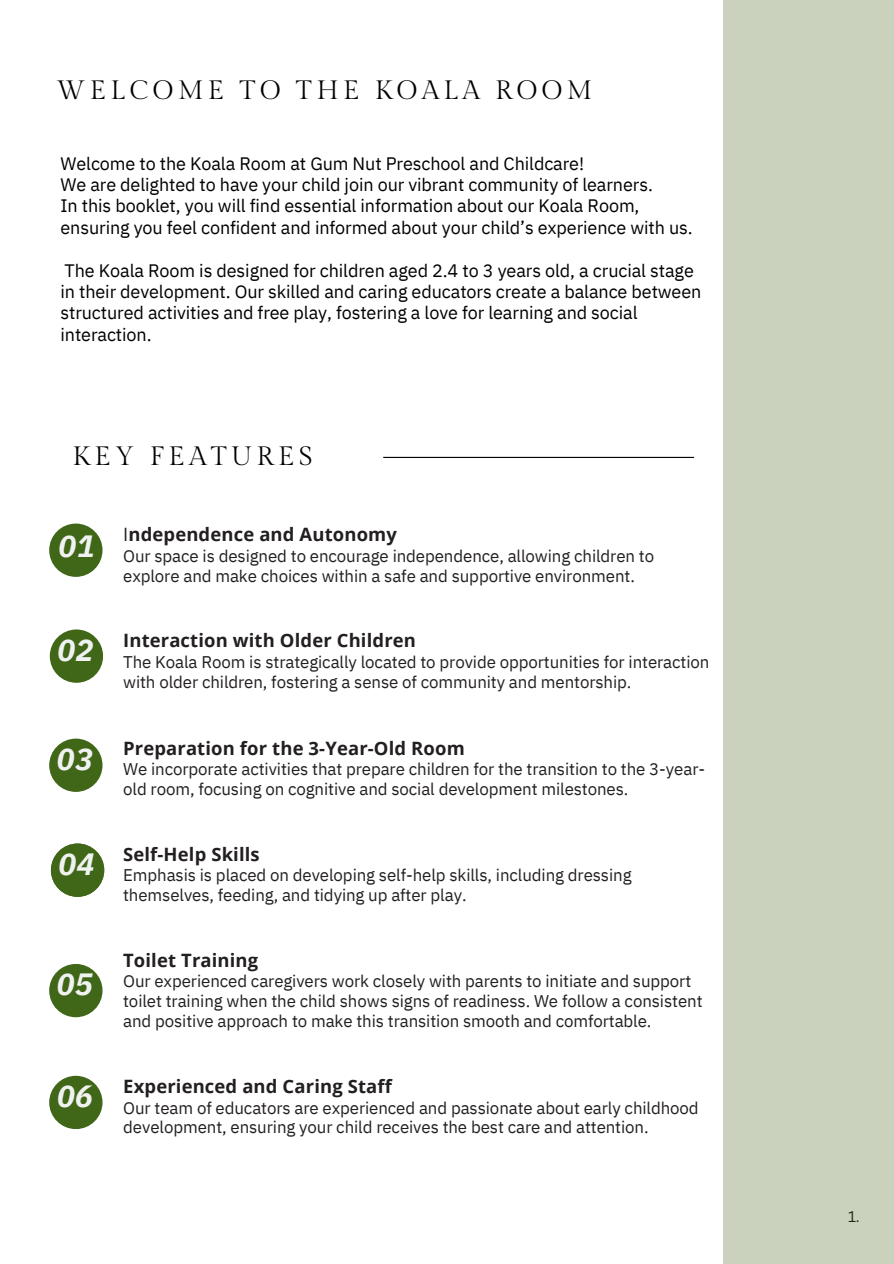
<style>
.page{position:relative;width:894px;height:1264px;background:#fff}
.page>*{position:absolute;margin:0;border:0;box-sizing:border-box;transform-origin:0 0}
.t1{font:italic 700 30.75px "IBM Plex Sans";letter-spacing:-.005em;color:#f0f2f2}
.t2{font:26.55px "Gilda Display";letter-spacing:.165em;color:#000}
.t3{font:700 18.45px "Open Sans";letter-spacing:.01em;color:#231f20}
.t4{font:18px/21.3px "IBM Plex Sans";letter-spacing:-.005em;color:#000}
.t5{font:16.8px/19.5px "IBM Plex Sans";letter-spacing:-.005em;color:#231f20}
.t6{font:15px "Canva Sans";color:#000}
.s1{font-weight:400}
</style>
<div class="page">
<div style="left:722px;top:0;width:171px;height:1262px;background:#cad1bc"></div>
<hr style="left:383px;top:457px;width:310px;height:1px;background:#000">
<div style="left:49px;top:523px;width:53px;height:54px;background:#406617;border-radius:50%"></div>
<div style="left:49px;top:738px;width:53px;height:54px;background:#406617;border-radius:50%"></div>
<div style="left:49px;top:963px;width:53px;height:54px;background:#406617;border-radius:50%"></div>
<div style="left:49px;top:1075px;width:53px;height:54px;background:#406617;border-radius:50%"></div>
<div style="left:50px;top:629px;width:53px;height:53px;background:#406617;border-radius:50%"></div>
<div style="left:51px;top:843px;width:53px;height:53px;background:#406617;border-radius:50%"></div>
<h1 class="t2" style="left:56px;top:75px;width:537px">WELCOME TO THE KOALA ROOM</h1>
<h2 class="t4" style="left:60px;top:152px;width:633px">Welcome to the Koala Room at Gum Nut Preschool and Childcare!<br>We are delighted to have your child join our vibrant community of learners.<br>In this booklet, you will find essential information about our Koala Room, ensuring you feel confident and informed about your child’s experience with us.</h2>
<h1 class="t4" style="left:60px;top:259px;width:642px">The Koala Room is designed for children aged 2.4 to 3 years old, a crucial stage in their development. Our skilled and caring educators create a balance between structured activities and free play, fostering a love for learning and social interaction.</h1>
<p class="t2" style="left:72px;top:441px;width:242px">KEY FEATURES</p>
<h2 class="t1" style="left:58px;top:525px;width:38px">01</h2>
<h2 class="t1" style="left:57px;top:629px;width:38px">02</h2>
<h2 class="t1" style="left:56px;top:738px;width:38px">03</h2>
<p class="t1" style="left:58px;top:843px;width:38px">04</p>
<h2 class="t1" style="left:56px;top:963px;width:38px">05</h2>
<p class="t1" style="left:57px;top:1075px;width:38px">06</p>
<h2 class="t3" style="left:123px;top:521px;width:275px"><span class="s1">I</span>ndependence and Autonomy</h2>
<h2 class="t5" style="left:123px;top:546px;width:532px">Our space is designed to encourage independence, allowing children to explore and make choices within a safe and supportive environment.</h2>
<p class="t3" style="left:123px;top:627px;width:294px">Interaction with Older Children</p>
<p class="t5" style="left:123px;top:652px;width:587px">The Koala Room is strategically located to provide opportunities for interaction with older children, fostering a sense of community and mentorship.</p>
<p class="t3" style="left:123px;top:735px;width:343px">Preparation for the 3-Year-Old Room</p>
<p class="t5" style="left:123px;top:759px;width:583px">We incorporate activities that prepare children for the transition to the 3-year&shy;old room, focusing on cognitive and social development milestones.</p>
<h2 class="t3" style="left:123px;top:840px;width:138px">Self-Help Skills</h2>
<h2 class="t5" style="left:123px;top:865px;width:510px">Emphasis is placed on developing self-help skills, including dressing themselves, feeding, and tidying up after play.</h2>
<p class="t3" style="left:123px;top:946px;width:136px">Toilet Training</p>
<p class="t5" style="left:123px;top:971px;width:580px">Our experienced caregivers work closely with parents to initiate and support toilet training when the child shows signs of readiness. We follow a consistent and positive approach to make this transition smooth and comfortable.</p>
<p class="t3" style="left:123px;top:1073px;width:270px">Experienced and Caring Staff</p>
<p class="t5" style="left:123px;top:1097px;width:576px">Our team of educators are experienced and passionate about early childhood development, ensuring your child receives the best care and attention.</p>
<h2 class="t6" style="left:847px;top:1205px;width:13px">1.</h2>
</div>
